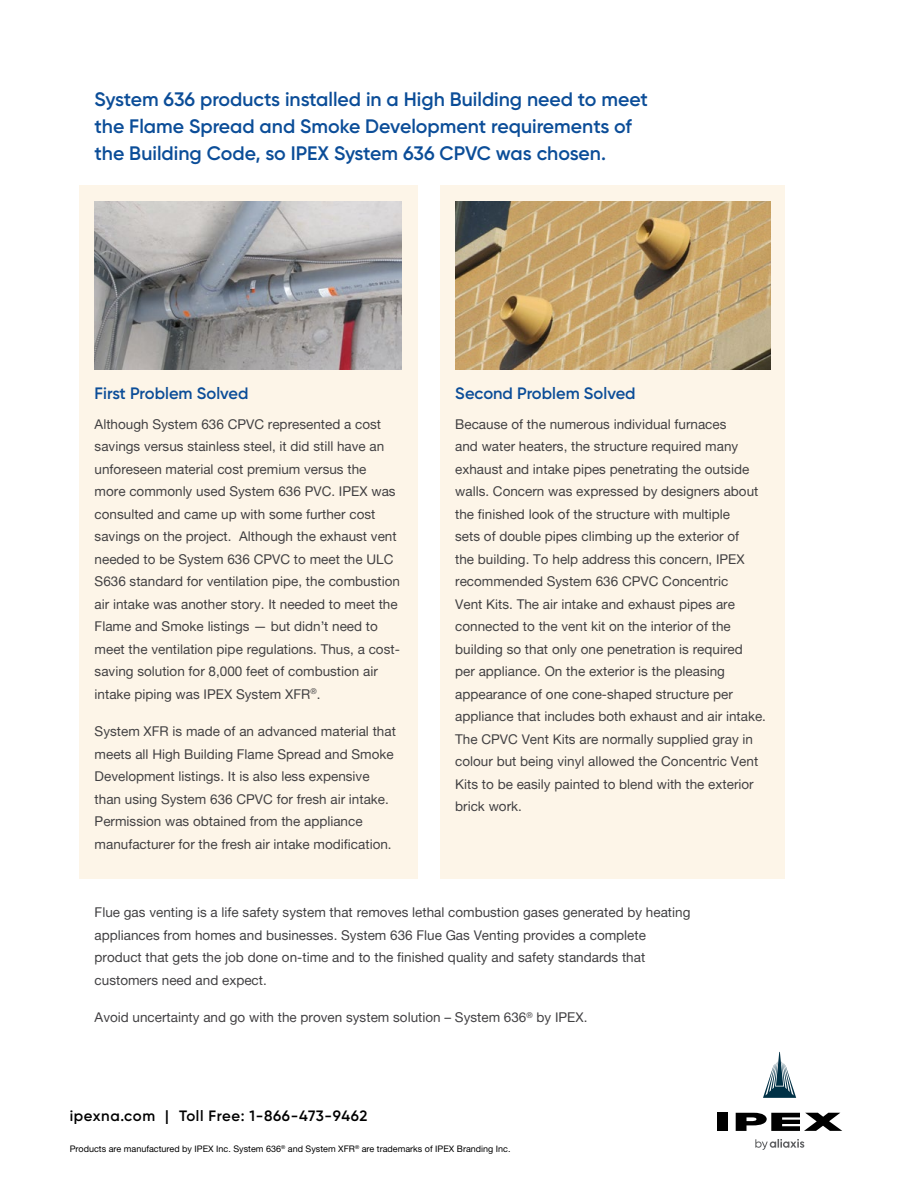
<style>
.page{position:relative;width:918px;height:1188px;background:#fff}
.page>*{position:absolute;margin:0;border:0;box-sizing:border-box;transform-origin:0 0}
.t1{font:600 19.5px/27px "Gilroy";color:#0b4d98}
.t2{font:600 16.5px "Gilroy";color:#0b4d98}
.t3{font:600 15px "Gilroy";letter-spacing:.04em;color:#000}
.t4{font:13.5px/22.5px "Alte Haas Grotesk";color:#414042}
.t5{font:9px "Alte Haas Grotesk";color:#000}
</style>
<div class="page">
<div style="left:717px;top:1113px;width:11px;height:18px;background:#000"></div>
<svg style="left:736px;top:1113px;width:106px;height:18px"></svg>
<svg style="left:763px;top:1052px;width:33px;height:46px"></svg>
<svg style="left:755px;top:1139px;width:49px;height:11px"></svg>
<div style="left:79px;top:186px;width:338px;height:693px;background:#fdf5e8"></div>
<div style="left:441px;top:186px;width:344px;height:693px;background:#fdf5e8"></div>
<img style="left:95px;top:202px;width:306px;height:167px">
<img style="left:455px;top:202px;width:316px;height:167px">
<h1 class="t1" style="left:95px;top:86px;width:555px">System 636 products installed in a High Building need to meet the Flame Spread and Smoke Development requirements of the Building Code, so IPEX System 636 CPVC was chosen.</h1>
<p class="t2" style="left:95px;top:383px;width:155px">First Problem Solved</p>
<p class="t4" style="left:95px;top:413px;width:307px">Although System 636 CPVC represented a cost savings versus stainless steel, it did still have an unforeseen material cost premium versus the more commonly used System 636 PVC. IPEX was consulted and came up with some further cost savings on the project. Although the exhaust vent needed to be System 636 CPVC to meet the ULC S636 standard for ventilation pipe, the combustion air intake was another story. It needed to meet the Flame and Smoke listings — but didn’t need to meet the ventilation pipe regulations. Thus, a cost&shy;saving solution for 8,000 feet of combustion air intake piping was IPEX System XFR<sup>®</sup>.</p>
<p class="t4" style="left:95px;top:720px;width:303px">System XFR is made of an advanced material that meets all High Building Flame Spread and Smoke Development listings. It is also less expensive than using System 636 CPVC for fresh air intake.<br>Permission was obtained from the appliance manufacturer for the fresh air intake modification.</p>
<p class="t2" style="left:455px;top:383px;width:182px">Second Problem Solved</p>
<p class="t4" style="left:455px;top:413px;width:312px">Because of the numerous individual furnaces<br>and water heaters, the structure required many exhaust and intake pipes penetrating the outside walls. Concern was expressed by designers about the finished look of the structure with multiple<br>sets of double pipes climbing up the exterior of<br>the building. To help address this concern, IPEX recommended System 636 CPVC Concentric<br>Vent Kits. The air intake and exhaust pipes are connected to the vent kit on the interior of the building so that only one penetration is required<br>per appliance. On the exterior is the pleasing appearance of one cone-shaped structure per appliance that includes both exhaust and air intake.<br>The CPVC Vent Kits are normally supplied gray in colour but being vinyl allowed the Concentric Vent Kits to be easily painted to blend with the exterior brick work.</p>
<p class="t4" style="left:95px;top:901px;width:597px">Flue gas venting is a life safety system that removes lethal combustion gases generated by heating appliances from homes and businesses. System 636 Flue Gas Venting provides a complete product that gets the job done on-time and to the finished quality and safety standards that customers need and expect.</p>
<p class="t4" style="left:95px;top:1006px;width:494px">Avoid uncertainty and go with the proven system solution – System 636<sup>®</sup> by IPEX.</p>
<p class="t3" style="left:70px;top:1107px;width:299px">ipexna.com | Toll Free: 1-866-473-9462</p>
<p class="t5" style="left:70px;top:1144px;width:442px">Products are manufactured by IPEX Inc. System 636<sup>®</sup> and System XFR<sup>®</sup> are trademarks of IPEX Branding Inc.</p>
</div>
